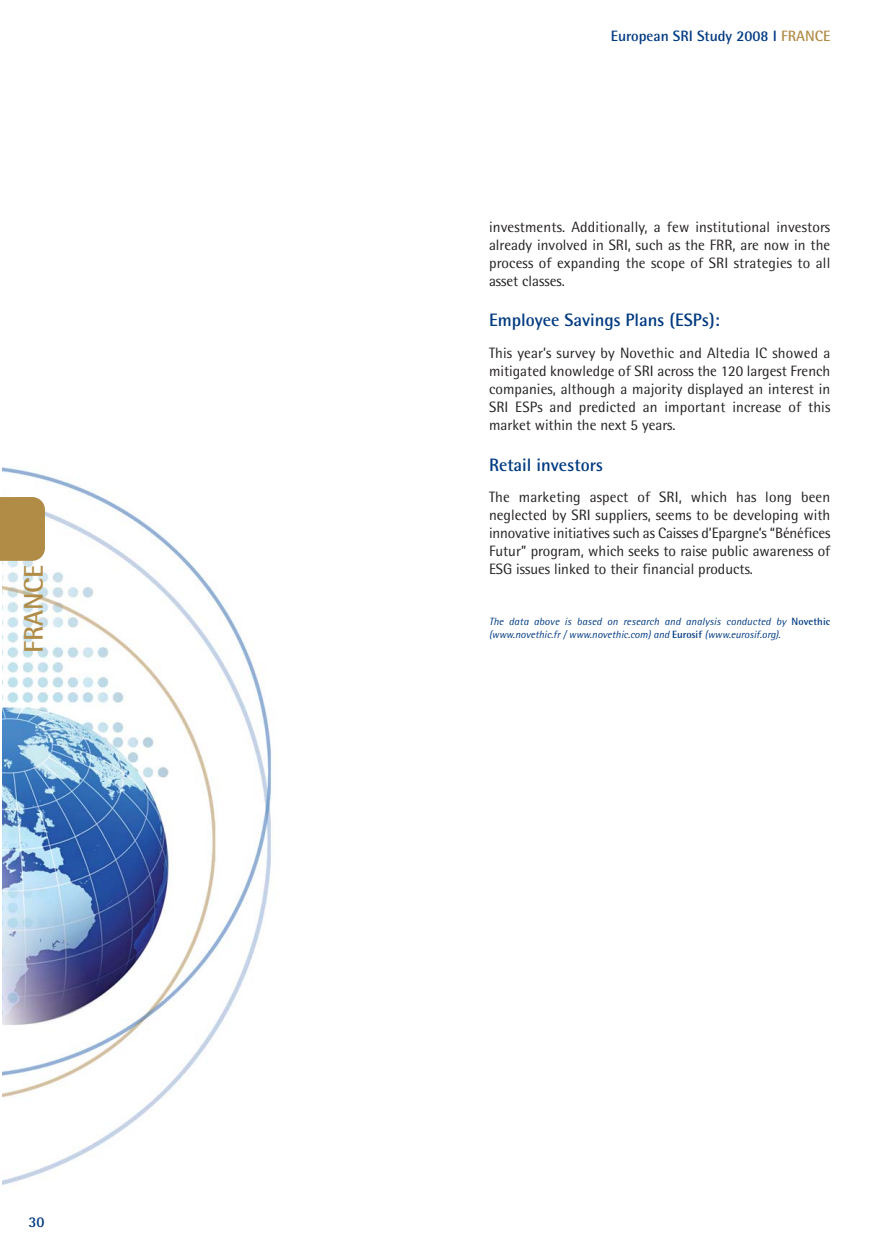
<style>
.page{position:relative;width:893px;height:1259px;background:#fff}
.page>*{position:absolute;margin:0;border:0;box-sizing:border-box;transform-origin:0 0}
.t1{font:700 27px "Rotis Semi Sans";color:#b08c46}
.t2{font:700 18px "Rotis Semi Sans";color:#013a81}
.t3{font:15px/18px "Rotis Semi Sans";color:#231f20;text-align:justify}
.t4{font:700 15px "Rotis Semi Sans";color:#013a81}
.t5{font:italic 10.5px/12.6px "Rotis Semi Sans";letter-spacing:.01em;color:#013b82}
.s1{color:#b08c46}
.s2{font-weight:700;font-style:normal}
</style>
<div class="page">
<img style="left:2px;top:467px;width:270px;height:719px">
<div style="left:0;top:497px;width:45px;height:64px;background:#b08c46"></div>
<h1 class="t1" style="left:24px;top:653px;width:90px;rotate:-90deg">FRANCE</h1>
<p class="t4" style="left:29px;top:1216px;width:18px">30</p>
<p class="t4" style="left:611px;top:30px;width:221px">European SRI Study 2008 I <span class="s1">FRANCE</span></p>
<p class="t3" style="left:489px;top:219px;width:343px">investments. Additionally, a few institutional investors already involved in SRI, such as the FRR, are now in the process of expanding the scope of SRI strategies to all asset classes.</p>
<p class="t2" style="left:489px;top:314px;width:232px">Employee Savings Plans (ESPs):</p>
<p class="t3" style="left:489px;top:345px;width:343px">This year’s survey by Novethic and Altedia IC showed a mitigated knowledge of SRI across the 120 largest French companies, although a majority displayed an interest in SRI ESPs and predicted an important increase of this market within the next 5 years.</p>
<p class="t2" style="left:489px;top:458px;width:116px">Retail investors</p>
<p class="t3" style="left:489px;top:489px;width:343px">The marketing aspect of SRI, which has long been neglected by SRI suppliers, seems to be developing with innovative initiatives such as Caisses d’Epargne’s “Bénéfices Futur” program, which seeks to raise public awareness of ESG issues linked to their financial products.</p>
<p class="t5" style="left:489px;top:616px;width:343px">The data above is based on research and analysis conducted by <span class="s2">Novethic </span>(www.novethic.fr / www.novethic.com) and <span class="s2">Eurosif</span> (www.eurosif.org).</p>
</div>
